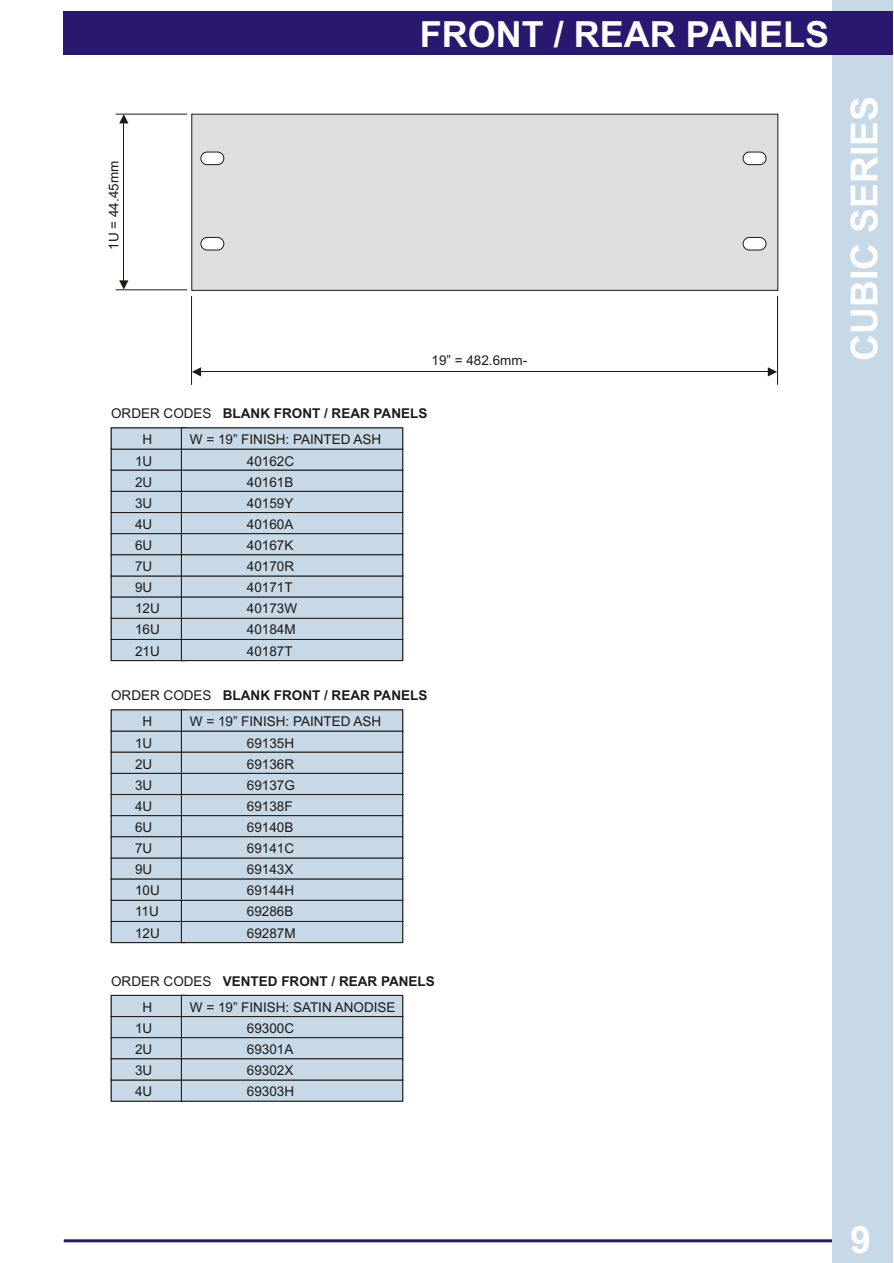
<style>
.page{position:relative;width:894px;height:1263px;background:#fff}
.page>*{position:absolute;margin:0;border:0;box-sizing:border-box;transform-origin:0 0}
.t1{font:700 37.65px "Arial";color:#fff}
.t2{font:700 37.2px "Arial";color:#fff}
.t3{font:700 36px "Arial";color:#fff}
.t4{font:13.5px "Arial";color:#1f1a17}
.t5{font:700 13.5px "Arial";color:#1f1a17}
.s1{font-weight:400}
</style>
<div class="page">
<hr style="left:64px;top:1239px;width:786px;height:3px;background:#291770">
<div style="left:832px;top:0;width:61px;height:1263px;background:#c7d9e6"></div>
<div style="left:64px;top:11px;width:829px;height:44px;background:#291770"></div>
<div style="left:111px;top:449px;width:75px;height:22px;background:#c7d9e6;border:1px solid #1f1a17"></div>
<div style="left:111px;top:731px;width:75px;height:22px;background:#c7d9e6;border:1px solid #1f1a17"></div>
<div style="left:111px;top:1016px;width:75px;height:22px;background:#c7d9e6"></div>
<div style="left:111px;top:639px;width:75px;height:22px;background:#c7d9e6;border:1px solid #1f1a17"></div>
<div style="left:111px;top:921px;width:75px;height:22px;background:#c7d9e6;border:1px solid #1f1a17"></div>
<div style="left:111px;top:512px;width:75px;height:22px;background:#c7d9e6"></div>
<div style="left:111px;top:794px;width:75px;height:22px;background:#c7d9e6"></div>
<div style="left:111px;top:1080px;width:75px;height:22px;background:#c7d9e6;border:1px solid #1f1a17"></div>
<div style="left:111px;top:576px;width:75px;height:22px;background:#c7d9e6;border:1px solid #1f1a17"></div>
<div style="left:111px;top:858px;width:75px;height:22px;background:#c7d9e6;border:1px solid #1f1a17"></div>
<div style="left:111px;top:428px;width:75px;height:21px;background:#c7d9e6"></div>
<div style="left:111px;top:710px;width:75px;height:21px;background:#c7d9e6"></div>
<div style="left:111px;top:995px;width:75px;height:22px;background:#c7d9e6;border:1px solid #1f1a17"></div>
<div style="left:111px;top:533px;width:75px;height:22px;background:#c7d9e6;border:1px solid #1f1a17"></div>
<div style="left:111px;top:815px;width:75px;height:22px;background:#c7d9e6;border:1px solid #1f1a17"></div>
<div style="left:111px;top:554px;width:75px;height:22px;background:#c7d9e6;border:1px solid #1f1a17"></div>
<div style="left:111px;top:836px;width:75px;height:22px;background:#c7d9e6;border:1px solid #1f1a17"></div>
<div style="left:111px;top:470px;width:75px;height:22px;background:#c7d9e6;border:1px solid #1f1a17"></div>
<div style="left:111px;top:752px;width:75px;height:22px;background:#c7d9e6;border:1px solid #1f1a17"></div>
<div style="left:111px;top:1037px;width:75px;height:22px;background:#c7d9e6;border:1px solid #1f1a17"></div>
<div style="left:111px;top:618px;width:75px;height:22px;background:#c7d9e6;border:1px solid #1f1a17"></div>
<div style="left:111px;top:900px;width:75px;height:22px;background:#c7d9e6;border:1px solid #1f1a17"></div>
<div style="left:111px;top:491px;width:75px;height:22px;background:#c7d9e6;border:1px solid #1f1a17"></div>
<div style="left:111px;top:773px;width:75px;height:22px;background:#c7d9e6;border:1px solid #1f1a17"></div>
<div style="left:111px;top:1058px;width:75px;height:22px;background:#c7d9e6;border:1px solid #1f1a17"></div>
<div style="left:111px;top:597px;width:75px;height:22px;background:#c7d9e6;border:1px solid #1f1a17"></div>
<div style="left:111px;top:879px;width:75px;height:22px;background:#c7d9e6;border:1px solid #1f1a17"></div>
<div style="left:181px;top:449px;width:222px;height:22px;background:#c7d9e6;border:1px solid #1f1a17"></div>
<div style="left:181px;top:731px;width:222px;height:22px;background:#c7d9e6;border:1px solid #1f1a17"></div>
<div style="left:181px;top:1016px;width:222px;height:22px;background:#c7d9e6"></div>
<div style="left:181px;top:639px;width:222px;height:22px;background:#c7d9e6;border:1px solid #1f1a17"></div>
<div style="left:181px;top:921px;width:222px;height:22px;background:#c7d9e6;border:1px solid #1f1a17"></div>
<div style="left:181px;top:512px;width:222px;height:22px;background:#c7d9e6"></div>
<div style="left:181px;top:794px;width:222px;height:22px;background:#c7d9e6"></div>
<div style="left:181px;top:1080px;width:222px;height:22px;background:#c7d9e6;border:1px solid #1f1a17"></div>
<div style="left:181px;top:576px;width:222px;height:22px;background:#c7d9e6;border:1px solid #1f1a17"></div>
<div style="left:181px;top:858px;width:222px;height:22px;background:#c7d9e6;border:1px solid #1f1a17"></div>
<div style="left:181px;top:428px;width:222px;height:21px;background:#c7d9e6"></div>
<div style="left:181px;top:710px;width:222px;height:21px;background:#c7d9e6"></div>
<div style="left:181px;top:995px;width:222px;height:22px;background:#c7d9e6;border:1px solid #1f1a17"></div>
<div style="left:181px;top:533px;width:222px;height:22px;background:#c7d9e6;border:1px solid #1f1a17"></div>
<div style="left:181px;top:815px;width:222px;height:22px;background:#c7d9e6;border:1px solid #1f1a17"></div>
<div style="left:181px;top:554px;width:222px;height:22px;background:#c7d9e6;border:1px solid #1f1a17"></div>
<div style="left:181px;top:836px;width:222px;height:22px;background:#c7d9e6;border:1px solid #1f1a17"></div>
<div style="left:181px;top:470px;width:222px;height:22px;background:#c7d9e6;border:1px solid #1f1a17"></div>
<div style="left:181px;top:752px;width:222px;height:22px;background:#c7d9e6;border:1px solid #1f1a17"></div>
<div style="left:181px;top:1037px;width:222px;height:22px;background:#c7d9e6;border:1px solid #1f1a17"></div>
<div style="left:181px;top:618px;width:222px;height:22px;background:#c7d9e6;border:1px solid #1f1a17"></div>
<div style="left:181px;top:900px;width:222px;height:22px;background:#c7d9e6;border:1px solid #1f1a17"></div>
<div style="left:181px;top:491px;width:222px;height:22px;background:#c7d9e6;border:1px solid #1f1a17"></div>
<div style="left:181px;top:773px;width:222px;height:22px;background:#c7d9e6;border:1px solid #1f1a17"></div>
<div style="left:181px;top:1058px;width:222px;height:22px;background:#c7d9e6;border:1px solid #1f1a17"></div>
<div style="left:181px;top:597px;width:222px;height:22px;background:#c7d9e6;border:1px solid #1f1a17"></div>
<div style="left:181px;top:879px;width:222px;height:22px;background:#c7d9e6;border:1px solid #1f1a17"></div>
<div style="left:191px;top:114px;width:587px;height:177px;background:#dedede;border:1px solid #1f1a17"></div>
<div style="left:201px;top:152px;width:23px;height:13px;background:#fff;border:1px solid #1f1a17;border-radius:6px"></div>
<div style="left:743px;top:152px;width:23px;height:13px;background:#fff;border:1px solid #1f1a17;border-radius:6px"></div>
<div style="left:201px;top:237px;width:23px;height:13px;background:#fff;border:1px solid #1f1a17;border-radius:6px"></div>
<div style="left:743px;top:237px;width:23px;height:13px;background:#fff;border:1px solid #1f1a17;border-radius:6px"></div>
<hr style="left:116px;top:114px;width:71px;height:1px;background:#1f1a17">
<hr style="left:777px;top:296px;width:1px;height:89px;background:#1f1a17">
<hr style="left:116px;top:289px;width:71px;height:1px;background:#1f1a17">
<hr style="left:191px;top:296px;width:1px;height:89px;background:#1f1a17">
<svg style="left:119px;top:114px;width:9px;height:9px"></svg>
<hr style="left:123px;top:123px;width:1px;height:158px;background:#1f1a17">
<svg style="left:119px;top:280px;width:9px;height:10px"></svg>
<svg style="left:768px;top:367px;width:9px;height:10px"></svg>
<hr style="left:201px;top:372px;width:567px;height:1px;background:#1f1a17">
<svg style="left:192px;top:367px;width:9px;height:10px"></svg>
<p class="t4" style="left:109px;top:250px;width:90px;rotate:-90deg">1U = 44.45mm</p>
<h3 class="t3" style="left:420px;top:20px;width:411px">FRONT / REAR PANELS</h3>
<p class="t4" style="left:432px;top:355px;width:97px">19” = 482.6mm-</p>
<p class="t5" style="left:111px;top:409px;width:318px"><span class="s1">ORDER CODES</span> BLANK FRONT / REAR PANELS</p>
<p class="t4" style="left:143px;top:435px;width:11px">H</p>
<p class="t4" style="left:190px;top:435px;width:193px">W = 19” FINISH: PAINTED ASH</p>
<p class="t4" style="left:135px;top:456px;width:19px">1U</p>
<p class="t4" style="left:247px;top:456px;width:49px">40162C</p>
<p class="t4" style="left:135px;top:477px;width:19px">2U</p>
<p class="t4" style="left:247px;top:477px;width:48px">40161B</p>
<p class="t4" style="left:135px;top:498px;width:19px">3U</p>
<p class="t4" style="left:247px;top:498px;width:48px">40159Y</p>
<p class="t4" style="left:135px;top:519px;width:19px">4U</p>
<p class="t4" style="left:247px;top:519px;width:48px">40160A</p>
<p class="t4" style="left:135px;top:540px;width:19px">6U</p>
<p class="t4" style="left:247px;top:540px;width:48px">40167K</p>
<p class="t4" style="left:135px;top:561px;width:19px">7U</p>
<p class="t4" style="left:247px;top:561px;width:49px">40170R</p>
<p class="t4" style="left:135px;top:582px;width:19px">9U</p>
<p class="t4" style="left:247px;top:582px;width:47px">40171T</p>
<p class="t4" style="left:135px;top:604px;width:26px">12U</p>
<p class="t4" style="left:247px;top:604px;width:52px">40173W</p>
<p class="t4" style="left:135px;top:625px;width:26px">16U</p>
<p class="t4" style="left:247px;top:625px;width:50px">40184M</p>
<p class="t4" style="left:135px;top:646px;width:26px">21U</p>
<p class="t4" style="left:247px;top:646px;width:47px">40187T</p>
<p class="t5" style="left:111px;top:691px;width:318px"><span class="s1">ORDER CODES</span> BLANK FRONT / REAR PANELS</p>
<p class="t4" style="left:143px;top:717px;width:11px">H</p>
<p class="t4" style="left:190px;top:717px;width:193px">W = 19” FINISH: PAINTED ASH</p>
<p class="t4" style="left:135px;top:738px;width:19px">1U</p>
<p class="t4" style="left:247px;top:738px;width:49px">69135H</p>
<p class="t4" style="left:135px;top:759px;width:19px">2U</p>
<p class="t4" style="left:247px;top:759px;width:49px">69136R</p>
<p class="t4" style="left:135px;top:780px;width:19px">3U</p>
<p class="t4" style="left:247px;top:780px;width:50px">69137G</p>
<p class="t4" style="left:135px;top:801px;width:19px">4U</p>
<p class="t4" style="left:247px;top:801px;width:47px">69138F</p>
<p class="t4" style="left:135px;top:822px;width:19px">6U</p>
<p class="t4" style="left:247px;top:822px;width:48px">69140B</p>
<p class="t4" style="left:135px;top:843px;width:19px">7U</p>
<p class="t4" style="left:247px;top:843px;width:49px">69141C</p>
<p class="t4" style="left:135px;top:864px;width:19px">9U</p>
<p class="t4" style="left:247px;top:864px;width:48px">69143X</p>
<p class="t4" style="left:135px;top:886px;width:26px">10U</p>
<p class="t4" style="left:247px;top:886px;width:49px">69144H</p>
<p class="t4" style="left:135px;top:907px;width:25px">11U</p>
<p class="t4" style="left:247px;top:907px;width:48px">69286B</p>
<p class="t4" style="left:135px;top:928px;width:26px">12U</p>
<p class="t4" style="left:247px;top:928px;width:50px">69287M</p>
<p class="t5" style="left:111px;top:976px;width:325px"><span class="s1">ORDER CODES</span> VENTED FRONT / REAR PANELS</p>
<p class="t4" style="left:143px;top:1002px;width:11px">H</p>
<p class="t4" style="left:190px;top:1002px;width:207px">W = 19” FINISH: SATIN ANODISE</p>
<p class="t4" style="left:135px;top:1023px;width:19px">1U</p>
<p class="t4" style="left:247px;top:1023px;width:49px">69300C</p>
<p class="t4" style="left:135px;top:1044px;width:19px">2U</p>
<p class="t4" style="left:247px;top:1044px;width:48px">69301A</p>
<p class="t4" style="left:135px;top:1065px;width:19px">3U</p>
<p class="t4" style="left:247px;top:1065px;width:48px">69302X</p>
<p class="t4" style="left:135px;top:1087px;width:19px">4U</p>
<p class="t4" style="left:247px;top:1087px;width:49px">69303H</p>
<h2 class="t2" style="left:850px;top:361px;width:266px;rotate:-90deg">CUBIC SERIES</h2>
<h1 class="t1" style="left:850px;top:1225px;width:22px">9</h1>
</div>
